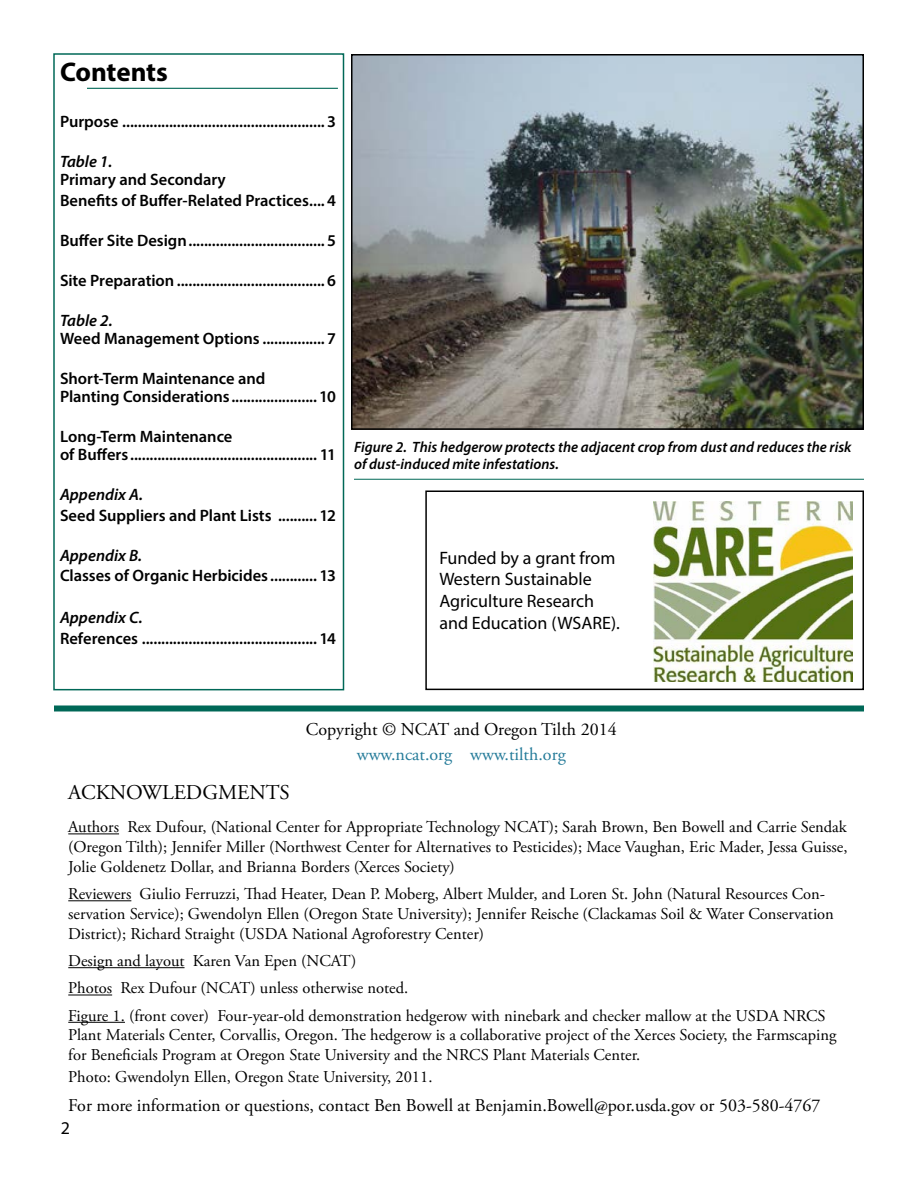
<style>
.page{position:relative;width:918px;height:1188px;background:#fff}
.page>*{position:absolute;margin:0;border:0;box-sizing:border-box;transform-origin:0 0}
.t1{font:700 27px "Myriad Pro";letter-spacing:-.005em;color:#000}
.t2{font:21px "Adobe Garamond Pro";color:#000}
.t3{font:18px "Adobe Garamond Pro";color:#000}
.t4{font:18px/21.6px "Myriad Pro";color:#000}
.t5{font:18px "Adobe Garamond Pro";color:#247b99}
.t6{font:16.5px/19.8px "Adobe Garamond Pro";color:#000}
.t7{font:600 16.5px/18px "Myriad Pro";color:#000}
.t8{font:italic 600 16.5px "Myriad Pro";color:#000}
.t9{font:italic 600 15px/16.5px "Myriad Pro";letter-spacing:.005em;color:#000}
</style>
<div class="page">
<div style="left:53px;top:53px;width:291px;height:637px;border:2px solid #006857"></div>
<hr style="left:354px;top:479px;width:510px;height:1px;background:#006857">
<img style="left:354px;top:57px;width:507px;height:370px">
<div style="left:351px;top:54px;width:513px;height:376px;border:2px solid #000"></div>
<hr style="left:68px;top:833px;width:51px;height:1px;background:#000">
<hr style="left:68px;top:900px;width:63px;height:1px;background:#000">
<hr style="left:68px;top:967px;width:117px;height:1px;background:#000">
<hr style="left:68px;top:995px;width:44px;height:1px;background:#000">
<hr style="left:68px;top:1022px;width:57px;height:1px;background:#000">
<div style="left:425px;top:490px;width:439px;height:200px;border:2px solid #000"></div>
<img style="left:654px;top:502px;width:199px;height:180px">
<hr style="left:87px;top:88px;width:251px;height:1px;background:#006857">
<div style="left:54px;top:705px;width:810px;height:6px;background:#006857"></div>
<h1 class="t1" style="left:60px;top:54px;width:109px">Contents</h1>
<p class="t7" style="left:60px;top:112px;width:278px">Purpose .................................................... 3</p>
<p class="t8" style="left:60px;top:151px;width:54px">Table 1.</p>
<p class="t7" style="left:60px;top:169px;width:277px;line-height:20.2px">Primary and Secondary<br>Benefits of Buffer-Related Practices.... 4</p>
<p class="t7" style="left:60px;top:231px;width:277px">Buffer Site Design................................... 5</p>
<p class="t7" style="left:60px;top:271px;width:277px">Site Preparation ...................................... 6</p>
<p class="t8" style="left:60px;top:310px;width:54px">Table 2.</p>
<p class="t7" style="left:60px;top:329px;width:277px">Weed Management Options ................ 7</p>
<p class="t7" style="left:60px;top:369px;width:278px">Short-Term Maintenance and<br>Planting Considerations......................10</p>
<p class="t7" style="left:60px;top:427px;width:277px">Long-Term Maintenance<br>of Buffers................................................ 11</p>
<p class="t8" style="left:60px;top:484px;width:85px">Appendix A.</p>
<p class="t7" style="left:60px;top:506px;width:277px">Seed Suppliers and Plant Lists .......... 12</p>
<p class="t8" style="left:60px;top:545px;width:84px">Appendix B.</p>
<p class="t7" style="left:60px;top:566px;width:277px">Classes of Organic Herbicides ............ 13</p>
<p class="t8" style="left:60px;top:607px;width:84px">Appendix C.</p>
<p class="t7" style="left:60px;top:629px;width:278px">References ............................................. 14</p>
<p class="t9" style="left:354px;top:439px;width:499px">Figure 2. This hedgerow protects the adjacent crop from dust and reduces the risk of dust-induced mite infestations.</p>
<p class="t4" style="left:439px;top:547px;width:182px">Funded by a grant from<br>Western Sustainable<br>Agriculture Research and Education (WSARE).</p>
<p class="t3" style="left:306px;top:719px;width:312px">Copyright © NCAT and Oregon Tilth 2014</p>
<p class="t5" style="left:357px;top:744px;width:210px">www.ncat.org www.tilth.org</p>
<p class="t2" style="left:68px;top:780px;width:223px">ACKNOWLEDGMENTS</p>
<p class="t6" style="left:68px;top:818px;width:781px;text-align:justify">Authors Rex Dufour, (National Center for Appropriate Technology NCAT); Sarah Brown, Ben Bowell and Carrie Sendak (Oregon Tilth); Jennifer Miller (Northwest Center for Alternatives to Pesticides); Mace Vaughan, Eric Mader, Jessa Guisse, Jolie Goldenetz Dollar, and Brianna Borders (Xerces Society)</p>
<p class="t6" style="left:68px;top:885px;width:767px">Reviewers Giulio Ferruzzi, Thad Heater, Dean P. Moberg, Albert Mulder, and Loren St. John (Natural Resources Con&shy;servation Service); Gwendolyn Ellen (Oregon State University); Jennifer Reische (Clackamas Soil &amp; Water Conservation<br>District); Richard Straight (USDA National Agroforestry Center)</p>
<p class="t6" style="left:68px;top:948px;width:759px;line-height:27.3px">Design and layout Karen Van Epen (NCAT)<br>Photos Rex Dufour (NCAT) unless otherwise noted.<br>Figure 1. (front cover) Four-year-old demonstration hedgerow with ninebark and checker mallow at the USDA NRCS</p>
<p class="t6" style="left:68px;top:1026px;width:770px">Plant Materials Center, Corvallis, Oregon. The hedgerow is a collaborative project of the Xerces Society, the Farmscaping for Beneficials Program at Oregon State University and the NRCS Plant Materials Center.</p>
<p class="t6" style="left:68px;top:1067px;width:366px">Photo: Gwendolyn Ellen, Oregon State University, 2011.</p>
<p class="t3" style="left:68px;top:1094px;width:754px">For more information or questions, contact Ben Bowell at Benjamin.Bowell@por.usda.gov or 503-580-4767</p>
<p class="t4" style="left:61px;top:1116px;width:11px">2</p>
</div>
